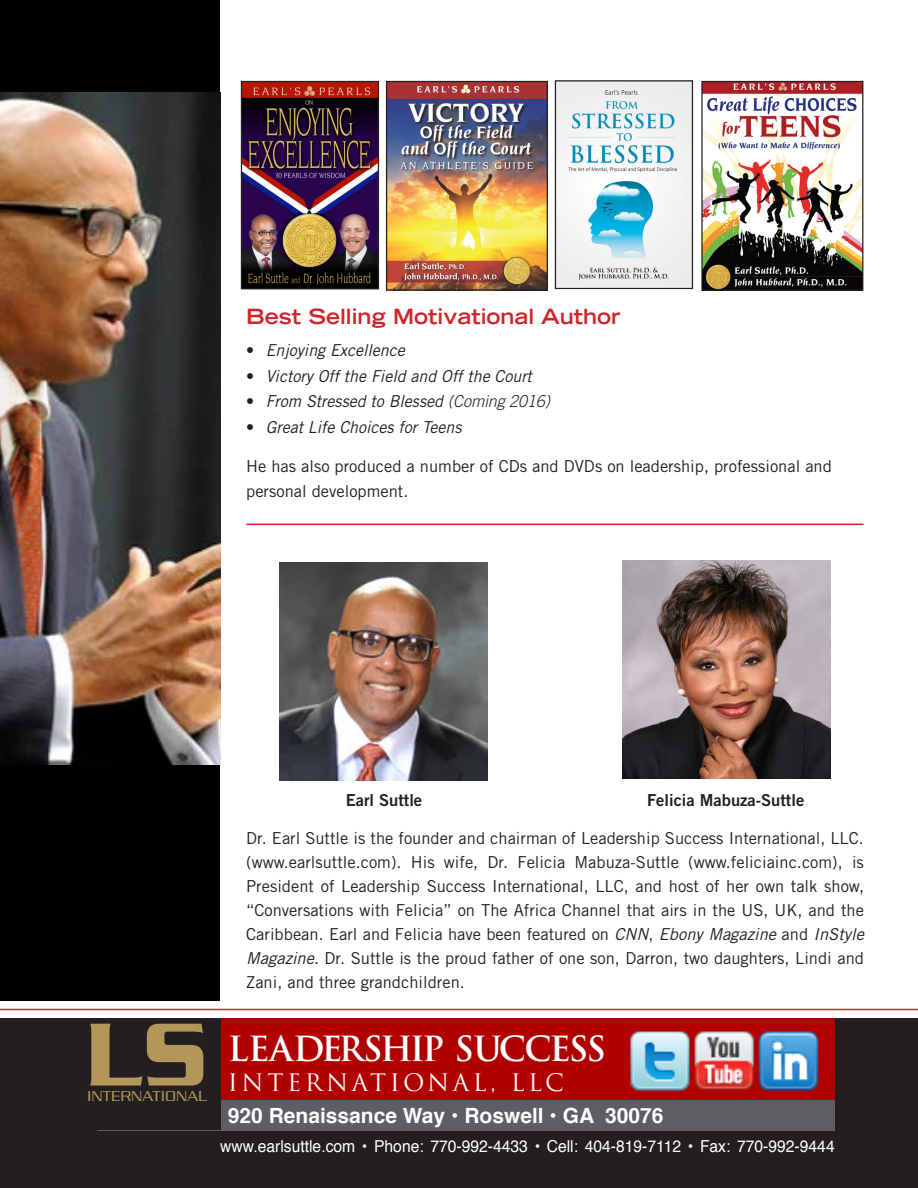
<style>
.page{position:relative;width:918px;height:1188px;background:#fff}
.page>*{position:absolute;margin:0;border:0;box-sizing:border-box;transform-origin:0 0}
.t1{font:500 96.75px "Serpentine Std";color:#b39758}
.t2{font:700 33.75px "Trajan Pro";letter-spacing:-.06em;color:#fff}
.t3{font:23.4px "Trajan Pro";letter-spacing:.15em;color:#fff}
.t4{font:700 21px "Helvetica";color:#fff}
.t5{font:700 expanded 21px "Trade Gothic LT Std";color:#d1232a}
.t6{font:16.5px/24px "Trade Gothic LT Std";color:#231f20;text-align:justify}
.t7{font:italic 16.5px "Trade Gothic LT Std";color:#231f20}
.t8{font:16.5px "Helvetica";color:#fff;scale:.95 1}
.t9{font:16.5px "Trade Gothic LT Std Bd 2";color:#231f20}
.t10{font:300 15.45px "Serpentine Std";letter-spacing:.03em;color:#b39758}
.s1{font-style:normal}
.s2{font-weight:300}
.s3{font-style:italic}
</style>
<div class="page">
<div style="left:0;top:1018px;width:918px;height:170px;background:#231f20"></div>
<div style="left:97px;top:1100px;width:738px;height:30px;background:#5d5d63"></div>
<div style="left:79px;top:1018px;width:756px;height:82px;background:#b00000"></div>
<div style="left:79px;top:1018px;width:141px;height:112px;background:#231f20"></div>
<img style="left:630px;top:1031px;width:189px;height:60px">
<div style="left:0;top:0;width:220px;height:1001px;background:#010101"></div>
<img style="left:0;top:92px;width:220px;height:673px">
<hr style="left:0;top:1009px;width:918px;height:1px;background:#d1232a">
<img style="left:243px;top:83px;width:134px;height:204px">
<div style="left:241px;top:81px;width:138px;height:208px;border:1px solid #231f20"></div>
<img style="left:703px;top:83px;width:158px;height:206px">
<div style="left:701px;top:81px;width:162px;height:210px;border:1px solid #231f20"></div>
<img style="left:557px;top:82px;width:134px;height:204px">
<div style="left:555px;top:80px;width:138px;height:209px;border:1px solid #231f20"></div>
<img style="left:388px;top:83px;width:158px;height:206px">
<div style="left:386px;top:81px;width:162px;height:210px;border:1px solid #231f20"></div>
<img style="left:279px;top:563px;width:209px;height:217px">
<img style="left:622px;top:561px;width:209px;height:217px">
<hr style="left:246px;top:524px;width:617px;height:1px;background:#d1232a">
<p class="t5" style="left:246px;top:303px;width:376px">Best Selling Motivational Author</p>
<p class="t7" style="left:246px;top:341px;width:160px"><span class="s1">•</span> Enjoying Excellence</p>
<p class="t7" style="left:246px;top:366px;width:287px"><span class="s1">•</span> Victory Off the Field and Off the Court</p>
<p class="t7" style="left:246px;top:392px;width:305px"><span class="s1">•</span> From Stressed to Blessed <span class="s2">(Coming 2016)</span></p>
<p class="t7" style="left:246px;top:417px;width:217px"><span class="s1">•</span> Great Life Choices for Teens</p>
<p class="t6" style="left:246px;top:453px;width:587px;line-height:25.5px">He has also produced a number of CDs and DVDs on leadership, professional and personal development.</p>
<h1 class="t1" style="left:87px;top:1000px;width:121px">LS</h1>
<p class="t10" style="left:87px;top:1087px;width:121px">INTERNATIONAL</p>
<p class="t9" style="left:346px;top:790px;width:78px">Earl Suttle</p>
<p class="t9" style="left:647px;top:790px;width:159px">Felicia Mabuza-Suttle</p>
<p class="t6" style="left:246px;top:826px;width:619px">Dr. Earl Suttle is the founder and chairman of Leadership Success International, LLC. (www.earlsuttle.com). His wife, Dr. Felicia Mabuza-Suttle (www.feliciainc.com), is President of Leadership Success International, LLC, and host of her own talk show, “Conversations with Felicia” on The Africa Channel that airs in the US, UK, and the Caribbean. Earl and Felicia have been featured on <span class="s3">CNN</span>, <span class="s3">Ebony Magazine</span> and <span class="s3">InStyle Magazine</span>. Dr. Suttle is the proud father of one son, Darron, two daughters, Lindi and Zani, and three grandchildren.</p>
<h2 class="t2" style="left:228px;top:1028px;width:380px">LEADERSHIP SUCCESS</h2>
<h3 class="t3" style="left:228px;top:1067px;width:338px">INTERNATIONAL, LLC</h3>
<p class="t4" style="left:228px;top:1098px;width:437px">920 Renaissance Way • Roswell • GA 30076</p>
<p class="t8" style="left:220px;top:1134px;width:648px">www.earlsuttle.com • Phone: 770-992-4433 • Cell: 404-819-7112 • Fax: 770-992-9444</p>
</div>
